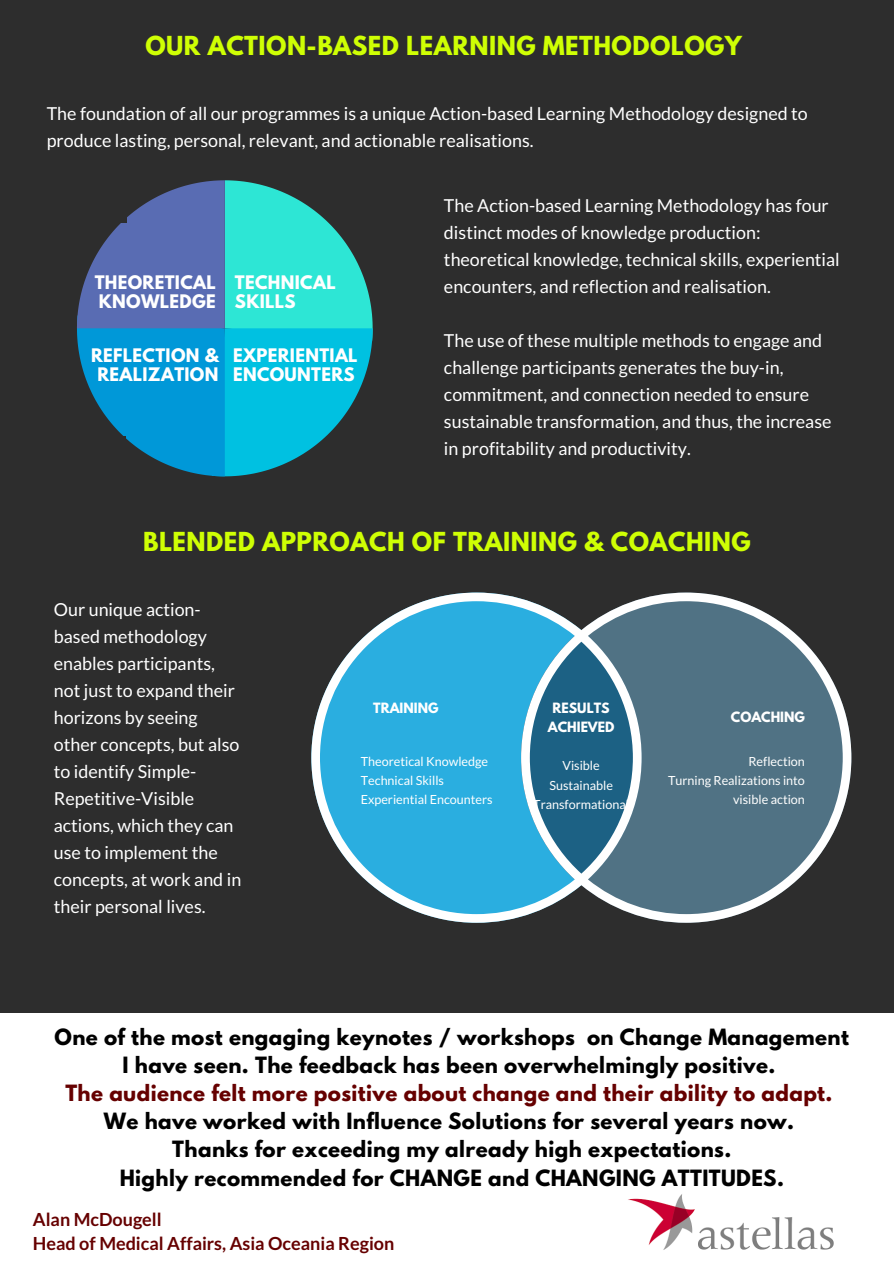
<style>
.page{position:relative;width:894px;height:1264px;background:#fff}
.page>*{position:absolute;margin:0;border:0;box-sizing:border-box;transform-origin:0 0}
.t1{font:700 29.85px "League Spartan";letter-spacing:.02em;color:#000}
.t2{font:700 23.25px "League Spartan";letter-spacing:.02em;color:#cfff04}
.t3{font:700 19.8px/28.2px "League Spartan";letter-spacing:.02em;color:#000;text-align:center}
.t4{font:700 19.8px "League Spartan";letter-spacing:.02em;color:#600}
.t5{font:700 18px/24.8px "Lato";color:#600}
.t6{font:17.85px/27px "Lato";color:#fff}
.t7{font:700 16.5px/19.2px "League Spartan";letter-spacing:.02em;color:#fff}
.t8{font:12.6px/19.2px "Lato";color:#fff;text-align:center}
.t9{font:700 12.6px/19.2px "League Spartan";color:#fff;text-align:center}
</style>
<div class="page">
<div style="left:0;top:0;width:893px;height:1263px;background:#2d2d2d"></div>
<svg style="left:311px;top:592px;width:540px;height:330px"></svg>
<svg style="left:77px;top:180px;width:295px;height:296px;background:#2398b8"></svg>
<div style="left:28px;top:436px;width:98px;height:58px;background:#2d2d2d"></div>
<div style="left:332px;top:437px;width:98px;height:57px;background:#2d2d2d"></div>
<div style="left:331px;top:154px;width:98px;height:58px;background:#2d2d2d"></div>
<div style="left:28px;top:165px;width:98px;height:57px;background:#2d2d2d"></div>
<div style="left:0;top:1013px;width:893px;height:250px;background:#fff"></div>
<img style="left:628px;top:1194px;width:206px;height:56px">
<h2 class="t2" style="left:145px;top:34px;width:598px">OUR ACTION-BASED LEARNING METHODOLOGY</h2>
<p class="t6" style="left:47px;top:99px;width:762px">The foundation of all our programmes is a unique Action-based Learning Methodology designed to produce lasting, personal, relevant, and actionable realisations.</p>
<p class="t7" style="left:95px;top:275px;width:123px">THEORETICAL<br>KNOWLEDGE</p>
<p class="t7" style="left:235px;top:275px;width:102px">TECHNICAL<br>SKILLS</p>
<p class="t7" style="left:233px;top:347px;width:126px">EXPERIENTIAL<br>ENCOUNTERS</p>
<p class="t7" style="left:91px;top:348px;width:129px;text-align:center">REFLECTION &amp;<br>REALIZATION</p>
<p class="t6" style="left:444px;top:192px;width:397px">The Action-based Learning Methodology has four distinct modes of knowledge production: theoretical knowledge, technical skills, experiential encounters, and reflection and realisation.</p>
<p class="t6" style="left:444px;top:327px;width:389px">The use of these multiple methods to engage and challenge participants generates the buy-in, commitment, and connection needed to ensure sustainable transformation, and thus, the increase in profitability and productivity.</p>
<h2 class="t2" style="left:143px;top:530px;width:609px">BLENDED APPROACH OF TRAINING &amp; COACHING</h2>
<p class="t6" style="left:54px;top:595px;width:189px">Our unique action&shy;based methodology enables participants, not just to expand their horizons by seeing other concepts, but also to identify Simple-<br>Repetitive-Visible actions, which they can use to implement the concepts, at work and in their personal lives.</p>
<p class="t9" style="left:373px;top:699px;width:67px">TRAINING</p>
<p class="t8" style="left:361px;top:751px;width:133px;text-align:left">Theoretical Knowledge<br>Technical Skills<br>Experiential Encounters</p>
<p class="t9" style="left:547px;top:699px;width:68px">RESULTS<br>ACHIEVED</p>
<p class="t8" style="left:533px;top:756px;width:97px">Visible<br>Sustainable<br>Transformational</p>
<p class="t9" style="left:730px;top:709px;width:76px">COACHING</p>
<p class="t8" style="left:668px;top:751px;width:138px;text-align:right">Reflection<br>Turning Realizations into visible action</p>
<p class="t3" style="left:55px;top:1025px;width:795px">One of the most engaging keynotes / workshops on Change Management<br>I have seen. The feedback has been overwhelmingly positive.</p>
<p class="t4" style="left:65px;top:1083px;width:768px">The audience felt more positive about change and their ability to adapt.</p>
<p class="t3" style="left:104px;top:1109px;width:691px">We have worked with Influence Solutions for several years now.<br>Thanks for exceeding my already high expectations.<br>Highly recommended for CHANGE and CHANGING ATTITUDES.</p>
<h1 class="t1" style="left:24px;top:1134px;width:846px">TRANSFORMATION THAT IMPACTS ORGANIZATIONS</h1>
<p class="t5" style="left:33px;top:1206px;width:363px">Alan McDougell<br>Head of Medical Affairs, Asia Oceania Region</p>
</div>
